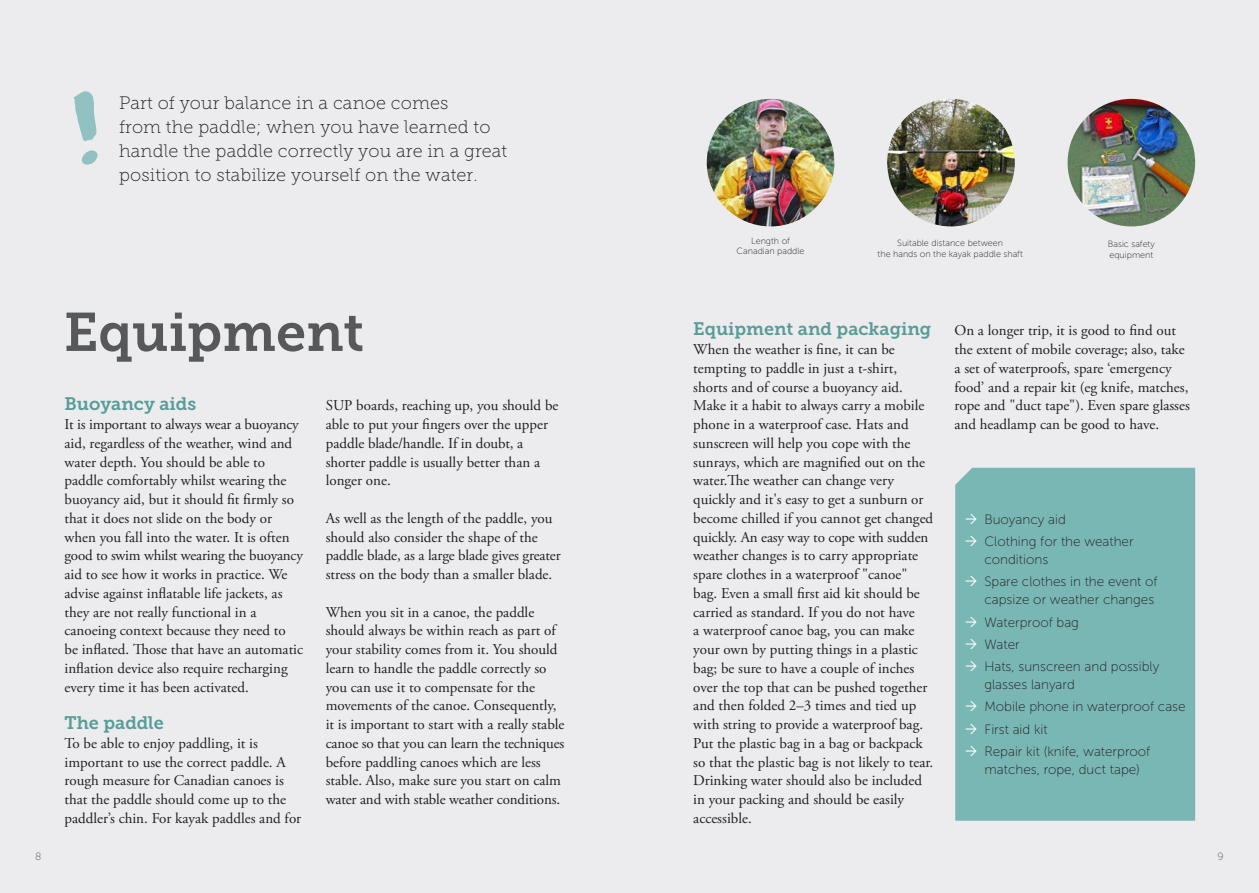
<style>
.page{position:relative;width:1259px;height:893px;background:#ececee}
.page>*{position:absolute;margin:0;border:0;box-sizing:border-box;transform-origin:0 0}
.t1{font:54px "Museo Slab 700";color:#57585a}
.t2{font:18px/24px "Museo Slab 100";letter-spacing:.01em;color:#231f20}
.t3{font:18px "Museo Slab 700";color:#589c98}
.t4{font:15px/18.8px "Adobe Garamond Pro";color:#231f20}
.t5{font:13.5px/22.2px "Museo Sans 100";color:#231f20}
.t6{font:10.5px "Museo Sans 100";color:#57585a}
.t7{font:9px/10.8px "Museo Sans 100";color:#231f20;text-align:center}
</style>
<div class="page">
<svg style="left:955px;top:468px;width:240px;height:353px;background:#7bb8b6"></svg>
<img style="left:707px;top:99px;width:127px;height:127px;border-radius:64px">
<img style="left:1067px;top:99px;width:128px;height:127px;border-radius:64px">
<img style="left:887px;top:99px;width:127px;height:127px;border-radius:64px">
<svg style="left:74px;top:91px;width:24px;height:74px"></svg>
<svg style="left:966px;top:514px;width:10px;height:10px"></svg>
<svg style="left:966px;top:536px;width:10px;height:10px"></svg>
<svg style="left:966px;top:576px;width:10px;height:10px"></svg>
<svg style="left:966px;top:617px;width:10px;height:10px"></svg>
<svg style="left:966px;top:639px;width:10px;height:10px"></svg>
<svg style="left:966px;top:661px;width:10px;height:10px"></svg>
<svg style="left:966px;top:701px;width:10px;height:10px"></svg>
<svg style="left:966px;top:724px;width:10px;height:10px"></svg>
<svg style="left:966px;top:746px;width:10px;height:10px"></svg>
<p class="t2" style="left:119px;top:91px;width:390px">Part of your balance in a canoe comes<br>from the paddle; when you have learned to handle the paddle correctly you are in a great position to stabilize yourself on the water.</p>
<p class="t6" style="left:35px;top:851px;width:8px">8</p>
<h1 class="t1" style="left:64px;top:302px;width:302px">Equipment</h1>
<p class="t3" style="left:64px;top:394px;width:133px">Buoyancy aids</p>
<p class="t4" style="left:64px;top:415px;width:240px">It is important to always wear a buoyancy aid, regardless of the weather, wind and water depth. You should be able to paddle comfortably whilst wearing the buoyancy aid, but it should fit firmly so that it does not slide on the body or when you fall into the water. It is often good to swim whilst wearing the buoyancy aid to see how it works in practice. We advise against inflatable life jackets, as they are not really functional in a canoeing context because they need to<br>be inflated. Those that have an automatic inflation device also require recharging every time it has been activated.</p>
<p class="t3" style="left:64px;top:713px;width:101px">The paddle</p>
<p class="t4" style="left:64px;top:734px;width:238px">To be able to enjoy paddling, it is important to use the correct paddle. A rough measure for Canadian canoes is that the paddle should come up to the paddler’s chin. For kayak paddles and for</p>
<p class="t4" style="left:326px;top:397px;width:234px">SUP boards, reaching up, you should be able to put your fingers over the upper paddle blade/handle. If in doubt, a shorter paddle is usually better than a longer one.</p>
<p class="t4" style="left:326px;top:509px;width:236px">As well as the length of the paddle, you should also consider the shape of the paddle blade, as a large blade gives greater stress on the body than a smaller blade.</p>
<p class="t4" style="left:326px;top:603px;width:240px">When you sit in a canoe, the paddle should always be within reach as part of your stability comes from it. You should learn to handle the paddle correctly so you can use it to compensate for the movements of the canoe. Consequently, it is important to start with a really stable canoe so that you can learn the techniques before paddling canoes which are less stable. Also, make sure you start on calm water and with stable weather conditions.</p>
<p class="t7" style="left:736px;top:235px;width:69px">Length of<br>Canadian paddle</p>
<p class="t7" style="left:1108px;top:239px;width:48px;text-align:left">Basic safety equipment</p>
<p class="t7" style="left:877px;top:238px;width:147px">Suitable distance between<br>the hands on the kayak paddle shaft</p>
<p class="t3" style="left:693px;top:319px;width:240px">Equipment and packaging</p>
<p class="t4" style="left:693px;top:340px;width:241px">When the weather is fine, it can be tempting to paddle in just a t-shirt, shorts and of course a buoyancy aid.<br>Make it a habit to always carry a mobile phone in a waterproof case. Hats and sunscreen will help you cope with the sunrays, which are magnified out on the water.The weather can change very quickly and it's easy to get a sunburn or become chilled if you cannot get changed quickly. An easy way to cope with sudden weather changes is to carry appropriate spare clothes in a waterproof "canoe" bag. Even a small first aid kit should be carried as standard. If you do not have<br>a waterproof canoe bag, you can make your own by putting things in a plastic bag; be sure to have a couple of inches over the top that can be pushed together and then folded 2–3 times and tied up with string to provide a waterproof bag.<br>Put the plastic bag in a bag or backpack so that the plastic bag is not likely to tear.<br>Drinking water should also be included in your packing and should be easily accessible.</p>
<p class="t4" style="left:954px;top:322px;width:237px">On a longer trip, it is good to find out the extent of mobile coverage; also, take a set of waterproofs, spare ‘emergency food’ and a repair kit (eg knife, matches, rope and "duct tape"). Even spare glasses and headlamp can be good to have.</p>
<p class="t5" style="left:984px;top:508px;width:151px">Buoyancy aid<br>Clothing for the weather</p>
<p class="t5" style="left:984px;top:548px;width:175px">conditions<br>Spare clothes in the event of</p>
<p class="t5" style="left:984px;top:589px;width:176px">capsize or weather changes<br>Waterproof bag<br>Water<br>Hats, sunscreen and possibly</p>
<p class="t5" style="left:984px;top:673px;width:203px">glasses lanyard<br>Mobile phone in waterproof case<br>First aid kit<br>Repair kit (knife, waterproof</p>
<p class="t5" style="left:984px;top:758px;width:157px">matches, rope, duct tape)</p>
<p class="t6" style="left:1217px;top:851px;width:8px">9</p>
</div>
